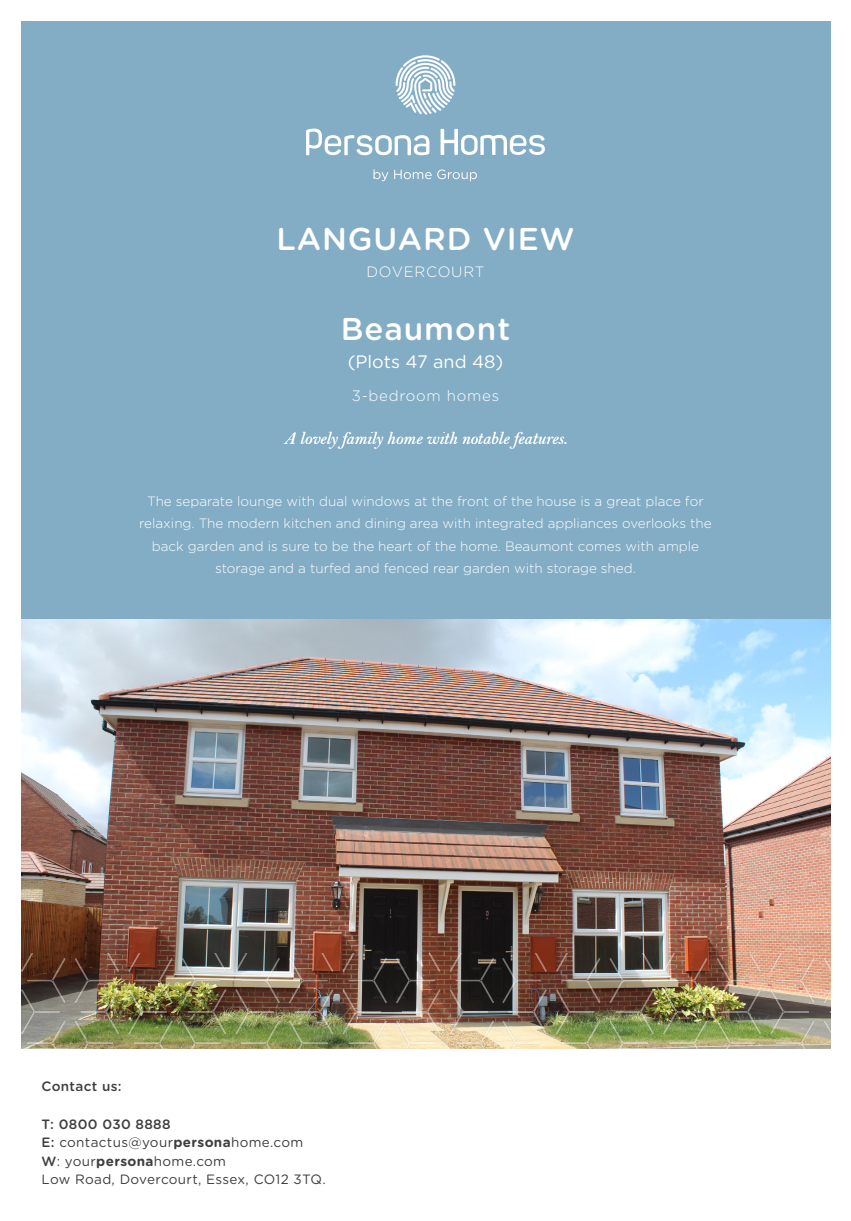
<style>
.page{position:relative;width:851px;height:1221px;background:#fff}
.page>*{position:absolute;margin:0;border:0;box-sizing:border-box;transform-origin:0 0}
.t1{font:500 31.5px "Gotham Rounded";letter-spacing:.03em;color:#fff}
.t2{font:18px "Bell MT Italic";letter-spacing:-.005em;color:#fff}
.t3{font:18px "Gotham Rounded";color:#fff}
.t4{font:300 15px "Gotham Rounded";letter-spacing:.05em;color:#fff}
.t5{font:300 13.5px/22.5px "Gotham Rounded";color:#fff;text-align:center}
.t6{font:13.5px/18.6px "Gotham Rounded";letter-spacing:.025em;color:#3e3e3f}
.t7{font:500 13.5px "Gotham Rounded";letter-spacing:.025em;color:#3e3e3f}
.s1{font-weight:500}
.s2{font-weight:700}
</style>
<div class="page">
<div style="left:21px;top:21px;width:809px;height:1010px;background:#83adc5"></div>
<img style="left:21px;top:619px;width:809px;height:334px">
<svg style="left:395px;top:55px;width:60px;height:60px"></svg>
<svg style="left:373px;top:169px;width:15px;height:12px"></svg>
<svg style="left:394px;top:170px;width:37px;height:9px"></svg>
<svg style="left:437px;top:169px;width:40px;height:12px"></svg>
<svg style="left:306px;top:129px;width:123px;height:26px"></svg>
<svg style="left:440px;top:129px;width:105px;height:26px"></svg>
<img style="left:21px;top:953px;width:809px;height:95px">
<h1 class="t1" style="left:276px;top:216px;width:300px">LANGUARD VIEW</h1>
<p class="t4" style="left:366px;top:261px;width:120px">DOVERCOURT</p>
<h1 class="t1" style="left:340px;top:307px;width:171px">Beaumont</h1>
<h2 class="t3" style="left:347px;top:349px;width:157px">(Plots 47 and 48)</h2>
<p class="t4" style="left:352px;top:385px;width:149px">3-bedroom homes</p>
<h2 class="t2" style="left:284px;top:428px;width:285px">A lovely family home with notable features.</h2>
<p class="t5" style="left:139px;top:489px;width:574px">The separate lounge with dual windows at the front of the house is a great place for relaxing. The modern kitchen and dining area with integrated appliances overlooks the back garden and is sure to be the heart of the home. Beaumont comes with ample storage and a turfed and fenced rear garden with storage shed.</p>
<p class="t7" style="left:41px;top:1076px;width:82px">Contact us:</p>
<p class="t6" style="left:41px;top:1113px;width:286px"><span class="s1">T: 0800 030 8888<br>E:</span> contactus@your<span class="s2">persona</span>home.com<br><span class="s1">W</span>: your<span class="s2">persona</span>home.com<br>Low Road, Dovercourt, Essex, CO12 3TQ.</p>
</div>
